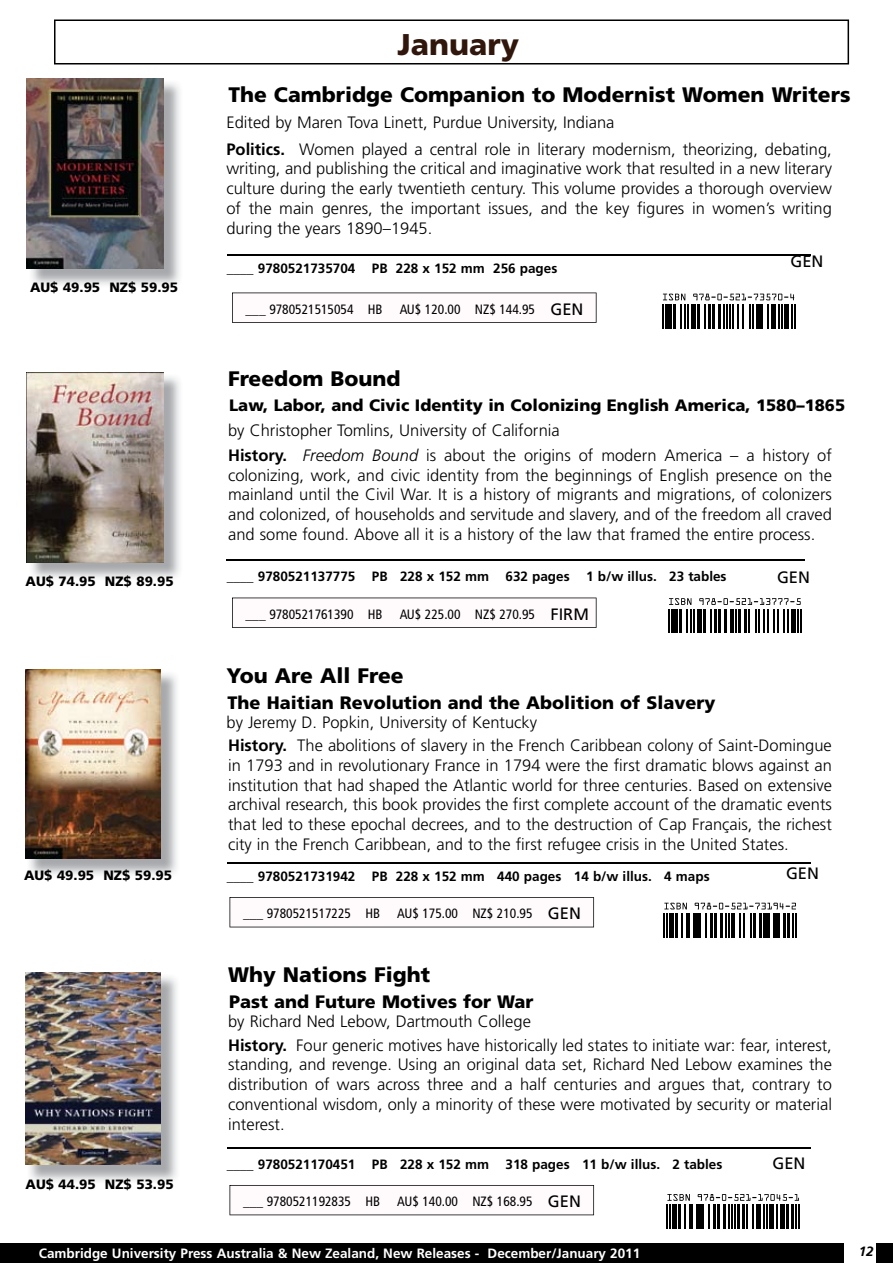
<style>
.page{position:relative;width:893px;height:1263px;background:#fff}
.page>*{position:absolute;margin:0;border:0;box-sizing:border-box;transform-origin:0 0}
.t1{font:900 30px "Frutiger LT Std";color:#30160b}
.t2{font:900 21px "Frutiger LT Std";color:#000}
.t3{font:900 18px "Frutiger LT Std";color:#000}
.t4{font:300 16.5px/19.8px "Frutiger LT Std";color:#000;text-align:justify}
.t5{font:900 16.5px "Frutiger LT Std";color:#000}
.t6{font:16.5px "Frutiger LT Std";color:#000}
.t7{font:700 13.5px "Frutiger LT Std";color:#000}
.t8{font:condensed 13.5px "Frutiger LT Std";color:#000}
.t9{font:700 13.5px "Frutiger";color:#fff}
.t10{font:900 13.5px "Frutiger LT Std";color:#000}
.t11{font:italic 700 13.5px "Frutiger";color:#000}
.s1{font-weight:700}
.s2{font-style:italic}
</style>
<div class="page">
<hr style="left:227px;top:254px;width:584px;height:1px;background:#000">
<hr style="left:227px;top:559px;width:578px;height:1px;background:#000">
<hr style="left:227px;top:863px;width:584px;height:1px;background:#000">
<hr style="left:227px;top:1147px;width:584px;height:1px;background:#000">
<img style="left:29px;top:374px;width:151px;height:204px">
<img style="left:27px;top:372px;width:136px;height:190px">
<img style="left:29px;top:974px;width:148px;height:207px">
<img style="left:25px;top:972px;width:135px;height:193px">
<img style="left:31px;top:80px;width:149px;height:205px">
<img style="left:27px;top:78px;width:136px;height:191px">
<img style="left:28px;top:671px;width:149px;height:204px">
<img style="left:25px;top:669px;width:135px;height:189px">
<svg style="left:662px;top:294px;width:23px;height:34px"></svg>
<div style="left:667px;top:304px;width:5px;height:24px;background:#000"></div>
<hr style="left:673px;top:304px;width:3px;height:24px;background:#000">
<hr style="left:680px;top:304px;width:2px;height:24px;background:#000">
<hr style="left:684px;top:304px;width:2px;height:24px;background:#000">
<hr style="left:687px;top:304px;width:2px;height:24px;background:#000">
<div style="left:691px;top:304px;width:5px;height:24px;background:#000"></div>
<svg style="left:693px;top:294px;width:102px;height:34px"></svg>
<svg style="left:668px;top:598px;width:24px;height:35px"></svg>
<hr style="left:693px;top:609px;width:2px;height:24px;background:#000">
<hr style="left:698px;top:609px;width:4px;height:24px;background:#000">
<svg style="left:699px;top:598px;width:102px;height:35px"></svg>
<hr style="left:663px;top:913px;width:2px;height:24px;background:#000">
<svg style="left:664px;top:903px;width:132px;height:34px"></svg>
<hr style="left:795px;top:913px;width:2px;height:24px;background:#000">
<hr style="left:666px;top:1205px;width:2px;height:24px;background:#000">
<svg style="left:667px;top:1194px;width:132px;height:35px"></svg>
<hr style="left:798px;top:1205px;width:2px;height:24px;background:#000">
<div style="left:0;top:1243px;width:893px;height:20px;background:#000"></div>
<svg style="left:232px;top:292px;width:364px;height:31px"></svg>
<svg style="left:232px;top:597px;width:364px;height:31px"></svg>
<svg style="left:230px;top:897px;width:364px;height:30px"></svg>
<svg style="left:230px;top:1185px;width:364px;height:30px"></svg>
<svg style="left:54px;top:19px;width:795px;height:45px"></svg>
<div style="left:844px;top:1239px;width:31px;height:24px;background:#fff"></div>
<p class="t10" style="left:30px;top:279px;width:150px">AU$ 49.95 NZ$ 59.95</p>
<h1 class="t1" style="left:398px;top:27px;width:123px">January</h1>
<p class="t2" style="left:228px;top:82px;width:624px">The Cambridge Companion to Modernist Women Writers</p>
<p class="t4" style="left:226px;top:112px;width:389px">Edited by Maren Tova Linett, Purdue University, Indiana</p>
<p class="t4" style="left:226px;top:139px;width:607px"><span class="s1">Politics.</span> Women played a central role in literary modernism, theorizing, debating, writing, and publishing the critical and imaginative work that resulted in a new literary culture during the early twentieth century. This volume provides a thorough overview of the main genres, the important issues, and the key figures in women’s writing during the years 1890–1945.</p>
<p class="t7" style="left:227px;top:260px;width:332px">____ 9780521735704 PB 228 x 152 mm 256 pages</p>
<p class="t8" style="left:246px;top:301px;width:139px">___ 9780521515054 HB</p>
<p class="t8" style="left:400px;top:301px;width:137px">AU$ 120.00 NZ$ 144.95</p>
<p class="t6" style="left:550px;top:299px;width:35px">GEN</p>
<p class="t6" style="left:790px;top:252px;width:34px">GEN</p>
<p class="t10" style="left:26px;top:573px;width:150px">AU$ 74.95 NZ$ 89.95</p>
<p class="t2" style="left:228px;top:366px;width:174px">Freedom Bound</p>
<p class="t5" style="left:229px;top:395px;width:617px">Law, Labor, and Civic Identity in Colonizing English America, 1580–1865</p>
<p class="t4" style="left:228px;top:420px;width:333px">by Christopher Tomlins, University of California</p>
<p class="t4" style="left:228px;top:445px;width:605px"><span class="s1">History.</span> <span class="s2">Freedom Bound</span> is about the origins of modern America – a history of colonizing, work, and civic identity from the beginnings of English presence on the mainland until the Civil War. It is a history of migrants and migrations, of colonizers and colonized, of households and servitude and slavery, and of the freedom all craved and some found. Above all it is a history of the law that framed the entire process.</p>
<p class="t7" style="left:227px;top:568px;width:501px">____ 9780521137775 PB 228 x 152 mm 632 pages 1 b/w illus. 23 tables</p>
<p class="t8" style="left:246px;top:606px;width:139px">___ 9780521761390 HB</p>
<p class="t8" style="left:400px;top:606px;width:137px">AU$ 225.00 NZ$ 270.95</p>
<p class="t6" style="left:550px;top:604px;width:40px">FIRM</p>
<p class="t6" style="left:777px;top:567px;width:34px">GEN</p>
<p class="t2" style="left:226px;top:663px;width:179px">You Are All Free</p>
<p class="t3" style="left:228px;top:692px;width:489px">The Haitian Revolution and the Abolition of Slavery</p>
<p class="t10" style="left:24px;top:867px;width:150px">AU$ 49.95 NZ$ 59.95</p>
<p class="t10" style="left:26px;top:1176px;width:150px">AU$ 44.95 NZ$ 53.95</p>
<p class="t4" style="left:227px;top:713px;width:312px">by Jeremy D. Popkin, University of Kentucky</p>
<p class="t4" style="left:228px;top:736px;width:605px"><span class="s1">History.</span> The abolitions of slavery in the French Caribbean colony of Saint-Domingue in 1793 and in revolutionary France in 1794 were the first dramatic blows against an institution that had shaped the Atlantic world for three centuries. Based on extensive archival research, this book provides the first complete account of the dramatic events that led to these epochal decrees, and to the destruction of Cap Français, the richest city in the French Caribbean, and to the first refugee crisis in the United States.</p>
<p class="t7" style="left:227px;top:868px;width:484px">____ 9780521731942 PB 228 x 152 mm 440 pages 14 b/w illus. 4 maps</p>
<p class="t6" style="left:786px;top:864px;width:34px">GEN</p>
<p class="t8" style="left:243px;top:906px;width:139px">___ 9780521517225 HB</p>
<p class="t8" style="left:397px;top:906px;width:137px">AU$ 175.00 NZ$ 210.95</p>
<p class="t6" style="left:548px;top:904px;width:34px">GEN</p>
<p class="t2" style="left:228px;top:962px;width:204px">Why Nations Fight</p>
<p class="t3" style="left:229px;top:990px;width:306px">Past and Future Motives for War</p>
<p class="t4" style="left:228px;top:1011px;width:304px">by Richard Ned Lebow, Dartmouth College</p>
<p class="t4" style="left:228px;top:1035px;width:605px"><span class="s1">History.</span> Four generic motives have historically led states to initiate war: fear, interest, standing, and revenge. Using an original data set, Richard Ned Lebow examines the distribution of wars across three and a half centuries and argues that, contrary to conventional wisdom, only a minority of these were motivated by security or material interest.</p>
<p class="t7" style="left:227px;top:1157px;width:497px">____ 9780521170451 PB 228 x 152 mm 318 pages 11 b/w illus. 2 tables</p>
<p class="t6" style="left:772px;top:1153px;width:34px">GEN</p>
<p class="t8" style="left:243px;top:1194px;width:139px">___ 9780521192835 HB</p>
<p class="t8" style="left:397px;top:1194px;width:137px">AU$ 140.00 NZ$ 168.95</p>
<p class="t6" style="left:548px;top:1191px;width:34px">GEN</p>
<p class="t9" style="left:39px;top:1245px;width:603px">Cambridge University Press Australia &amp; New Zealand, New Releases - December/January 2011</p>
<p class="t11" style="left:859px;top:1243px;width:17px">12</p>
</div>
